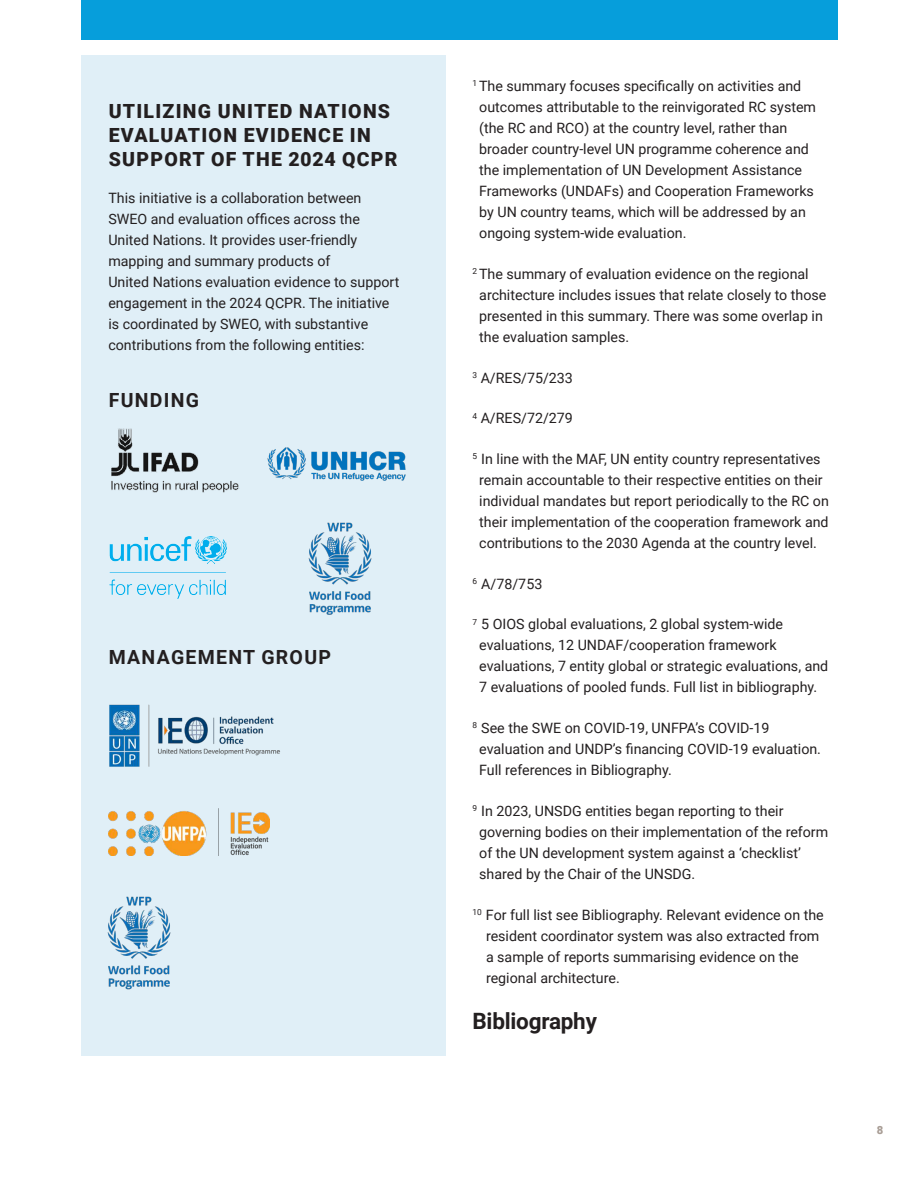
<style>
.page{position:relative;width:918px;height:1188px;background:#fff}
.page>*{position:absolute;margin:0;border:0;box-sizing:border-box;transform-origin:0 0}
.t1{font:700 22.5px "Roboto";letter-spacing:-.01em;color:#231f20}
.t2{font:900 19.5px/24px "Roboto";letter-spacing:.065em;color:#231f20}
.t3{font:700 19.5px "Roboto";letter-spacing:.065em;color:#231f20}
.t4{font:14.25px/21px "Roboto";color:#231f20}
.t5{font:900 11.25px "Roboto";color:#a99e96}
</style>
<div class="page">
<div style="left:81px;top:0;width:756px;height:40px;background:#069edb"></div>
<div style="left:81px;top:56px;width:365px;height:1000px;background:#e0eff7"></div>
<img style="left:267px;top:447px;width:139px;height:34px">
<img style="left:111px;top:428px;width:128px;height:65px">
<img style="left:109px;top:536px;width:118px;height:63px">
<img style="left:308px;top:522px;width:64px;height:93px">
<img style="left:107px;top:896px;width:64px;height:94px">
<img style="left:109px;top:704px;width:171px;height:63px">
<img style="left:108px;top:809px;width:162px;height:46px">
<h2 class="t2" style="left:109px;top:98px;width:290px">UTILIZING UNITED NATIONS<br>EVALUATION EVIDENCE IN<br>SUPPORT OF THE 2024 QCPR</h2>
<p class="t4" style="left:108px;top:188px;width:293px">This initiative is a collaboration between SWEO and evaluation offices across the United Nations. It provides user-friendly mapping and summary products of<br>United Nations evaluation evidence to support engagement in the 2024 QCPR. The initiative is coordinated by SWEO, with substantive contributions from the following entities:</p>
<h2 class="t3" style="left:109px;top:392px;width:92px">FUNDING</h2>
<h2 class="t3" style="left:109px;top:649px;width:224px">MANAGEMENT GROUP</h2>
<p class="t4" style="left:479px;top:75px;width:338px;text-indent:-7px"><sup>1</sup> The summary focuses specifically on activities and outcomes attributable to the reinvigorated RC system (the RC and RCO) at the country level, rather than broader country-level UN programme coherence and the implementation of UN Development Assistance Frameworks (UNDAFs) and Cooperation Frameworks by UN country teams, which will be addressed by an ongoing system-wide evaluation.</p>
<p class="t4" style="left:479px;top:264px;width:349px;text-indent:-7px"><sup>2</sup> The summary of evaluation evidence on the regional architecture includes issues that relate closely to those presented in this summary. There was some overlap in the evaluation samples.</p>
<p class="t4" style="left:472px;top:368px;width:102px"><sup>3</sup> A/RES/75/233</p>
<p class="t4" style="left:472px;top:409px;width:102px"><sup>4</sup> A/RES/72/279</p>
<p class="t4" style="left:472px;top:449px;width:358px;text-align:center"><sup>5</sup> In line with the MAF, UN entity country representatives remain accountable to their respective entities on their individual mandates but report periodically to the RC on their implementation of the cooperation framework and contributions to the 2030 Agenda at the country level.</p>
<p class="t4" style="left:472px;top:574px;width:71px"><sup>6</sup> A/78/753</p>
<p class="t4" style="left:479px;top:615px;width:351px;text-indent:-7px"><sup>7</sup> 5 OIOS global evaluations, 2 global system-wide evaluations, 12 UNDAF/cooperation framework evaluations, 7 entity global or strategic evaluations, and 7 evaluations of pooled funds. Full list in bibliography.</p>
<p class="t4" style="left:479px;top:719px;width:343px;text-indent:-7px"><sup>8</sup> See the SWE on COVID-19, UNFPA’s COVID-19 evaluation and UNDP’s financing COVID-19 evaluation.<br>Full references in Bibliography.</p>
<p class="t4" style="left:479px;top:801px;width:351px;text-indent:-7px"><sup>9</sup> In 2023, UNSDG entities began reporting to their governing bodies on their implementation of the reform of the UN development system against a ‘checklist’ shared by the Chair of the UNSDG.</p>
<p class="t4" style="left:486px;top:905px;width:339px;text-indent:-14px"><sup>10</sup> For full list see Bibliography. Relevant evidence on the resident coordinator system was also extracted from a sample of reports summarising evidence on the regional architecture.</p>
<h1 class="t1" style="left:472px;top:1012px;width:126px">Bibliography</h1>
<p class="t5" style="left:877px;top:1124px;width:8px">8</p>
</div>
